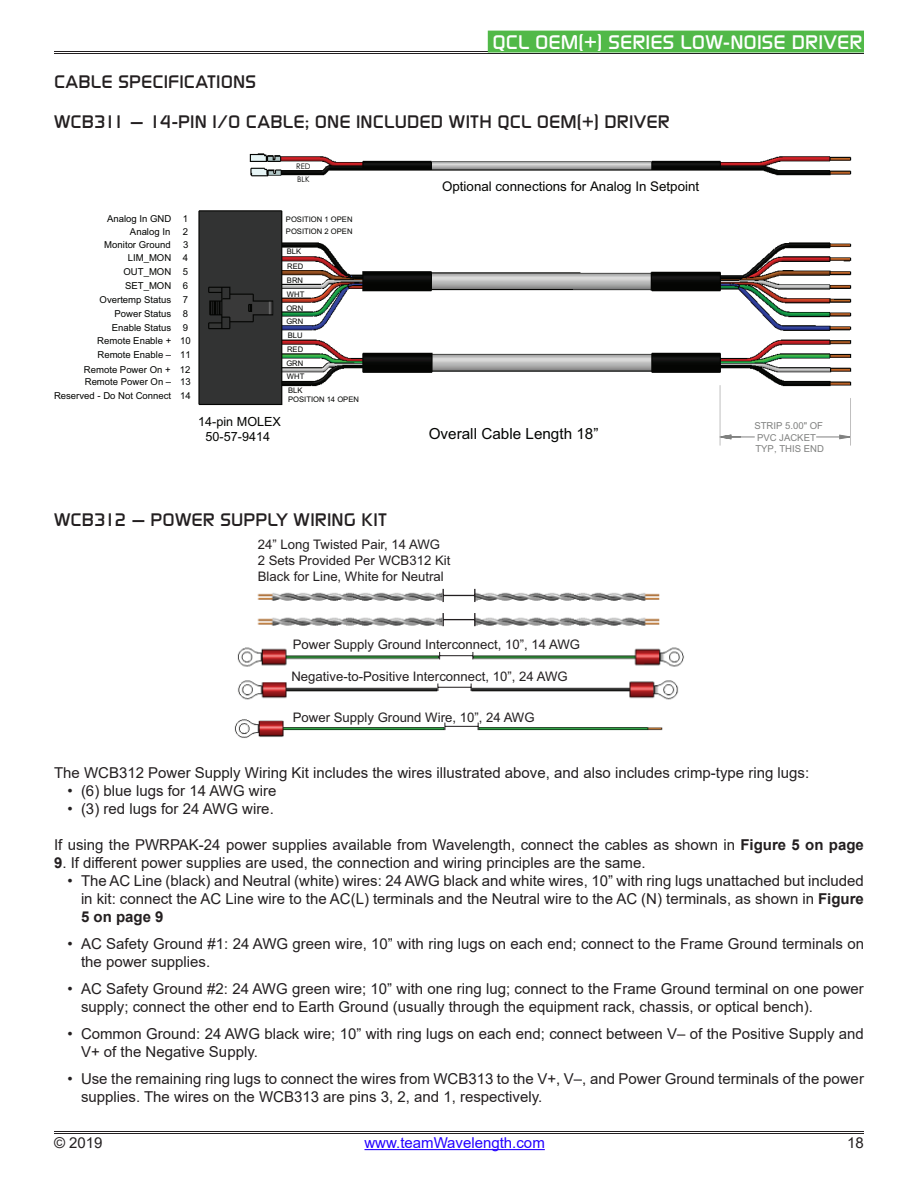
<style>
.page{position:relative;width:918px;height:1188px;background:#fff}
.page>*{position:absolute;margin:0;border:0;box-sizing:border-box;transform-origin:0 0}
.t1{font:19.5px "Modaerne";letter-spacing:.005em;color:#fff;scale:1.1 1}
.Un-Numbered_Sub_Sect{font:18px "Modaerne";letter-spacing:.01em;color:#231f20;scale:1.1 1}
.t2{font:15.3px "Arial";color:#040503}
.Un-Numbered_Body_Cop{font:15px/18px "Arial";color:#231f20}
.t3{font:15px "Arial";color:#2300ff}
.t4{font:13.35px "Arial";color:#040503}
.t5{font:13.2px/15.8px "Arial";color:#231f20}
.t6{font:12.6px/15.1px "Arial";color:#040503;text-align:center}
.t7{font:9.6px/13.8px "Arial";color:#040503;text-align:right}
.t8{font:9.6px/11.4px "Arial";color:#808180}
.t9{font:7.65px/14px "Arial";color:#040503}
.t10{font:7.65px "Century Gothic";color:#040503}
.s1{font-weight:700}
</style>
<div class="page">
<hr style="left:364px;top:1149px;width:181px;height:1px;background:#2300ff">
<hr style="left:54px;top:51px;width:810px;height:1px;background:#231f20">
<hr style="left:54px;top:53px;width:810px;height:1px;background:#231f20">
<div style="left:489px;top:31px;width:374px;height:21px;background:#51b948"></div>
<hr style="left:54px;top:1131px;width:810px;height:1px;background:#231f20">
<hr style="left:54px;top:1133px;width:810px;height:1px;background:#231f20">
<img style="left:198px;top:153px;width:654px;height:266px">
<hr style="left:850px;top:398px;width:1px;height:47px;background:#c0bfbf">
<hr style="left:720px;top:385px;width:1px;height:60px;background:#c0bfbf">
<svg style="left:719px;top:434px;width:131px;height:6px"></svg>
<img style="left:234px;top:588px;width:450px;height:150px">
<svg style="left:443px;top:589px;width:1px;height:13px"></svg>
<svg style="left:443px;top:613px;width:1px;height:13px"></svg>
<svg style="left:474px;top:589px;width:1px;height:13px"></svg>
<svg style="left:474px;top:613px;width:1px;height:13px"></svg>
<hr style="left:443px;top:595px;width:32px;height:1px;background:#231f20">
<hr style="left:443px;top:619px;width:32px;height:1px;background:#231f20">
<hr style="left:440px;top:655px;width:33px;height:1px;background:#231f20">
<hr style="left:438px;top:687px;width:33px;height:1px;background:#231f20">
<hr style="left:445px;top:726px;width:33px;height:1px;background:#231f20">
<h1 class="t1" style="left:493px;top:31px;width:338px">QCL OEM(+) SERIES LOW-NOISE DRIVER</h1>
<p class="Un-Numbered_Sub_Sect" style="left:54px;top:72px;width:185px">CABLE SPECIFICATIONS</p>
<p class="Un-Numbered_Sub_Sect" style="left:54px;top:112px;width:561px">WCB311 — 14-PIN I/O CABLE; ONE INCLUDED WITH QCL OEM(+) DRIVER</p>
<p class="t10" style="left:296px;top:161px;width:16px">RED</p>
<p class="t10" style="left:297px;top:174px;width:14px">BLK</p>
<p class="t4" style="left:442px;top:178px;width:259px">Optional connections for Analog In Setpoint</p>
<p class="t7" style="left:107px;top:212px;width:66px;line-height:13.2px">Analog In GND<br>Analog In</p>
<p class="t7" style="left:183px;top:212px;width:7px;line-height:13.2px;text-align:left">1<br>2</p>
<p class="t9" style="left:286px;top:213px;width:68px;line-height:12.1px">POSITION 1 OPEN<br>POSITION 2 OPEN</p>
<p class="t7" style="left:84px;top:238px;width:89px">Monitor Ground<br>LIM_MON<br>OUT_MON<br>SET_MON<br>Overtemp Status<br>Power Status<br>Enable Status<br>Remote Enable +<br>Remote Enable –<br>Remote Power On +</p>
<p class="t7" style="left:85px;top:375px;width:88px">Remote Power On –</p>
<p class="t7" style="left:54px;top:389px;width:119px">Reserved - Do Not Connect</p>
<p class="t7" style="left:180px;top:238px;width:13px;text-align:center">3<br>4<br>5<br>6<br>7<br>8<br>9<br>10<br>11<br>12</p>
<p class="t7" style="left:180px;top:375px;width:12px">13</p>
<p class="t7" style="left:180px;top:389px;width:12px">14</p>
<p class="t9" style="left:286px;top:245px;width:19px">BLK<br>RED<br>BRN<br>WHT<br>ORN<br>GRN</p>
<p class="t9" style="left:286px;top:329px;width:19px">BLU<br>RED<br>GRN<br>WHT<br>BLK</p>
<p class="t9" style="left:288px;top:392px;width:72px">POSITION 14 OPEN</p>
<p class="t6" style="left:198px;top:414px;width:84px">14-pin MOLEX<br>50-57-9414</p>
<p class="t2" style="left:429px;top:423px;width:171px">Overall Cable Length 18”</p>
<p class="Un-Numbered_Sub_Sect" style="left:54px;top:509px;width:304px">WCB312 — POWER SUPPLY WIRING KIT</p>
<p class="t5" style="left:258px;top:537px;width:194px">24” Long Twisted Pair, 14 AWG<br>2 Sets Provided Per WCB312 Kit<br>Black for Line, White for Neutral</p>
<p class="t5" style="left:293px;top:637px;width:289px">Power Supply Ground Interconnect, 10”, 14 AWG</p>
<p class="t5" style="left:291px;top:669px;width:278px">Negative-to-Positive Interconnect, 10”, 24 AWG</p>
<p class="t5" style="left:293px;top:709px;width:243px">Power Supply Ground Wire, 10”, 24 AWG</p>
<p class="t8" style="left:754px;top:420px;width:71px">STRIP 5.00" OF<br>PVC JACKET<br>TYP, THIS END</p>
<p class="Un-Numbered_Body_Cop" style="left:54px;top:764px;width:757px">The WCB312 Power Supply Wiring Kit includes the wires illustrated above, and also includes crimp-type ring lugs:</p>
<p class="Un-Numbered_Body_Cop" style="left:68px;top:782px;width:210px">• (6) blue lugs for 14 AWG wire</p>
<p class="Un-Numbered_Body_Cop" style="left:68px;top:800px;width:208px">• (3) red lugs for 24 AWG wire.</p>
<p class="Un-Numbered_Body_Cop" style="left:54px;top:836px;width:811px">If using the PWRPAK-24 power supplies available from Wavelength, connect the cables as shown in <span class="s1">Figure 5 on page</span></p>
<p class="Un-Numbered_Body_Cop" style="left:54px;top:854px;width:593px"><span class="s1">9</span>. If different power supplies are used, the connection and wiring principles are the same.</p>
<p class="Un-Numbered_Body_Cop" style="left:81px;top:872px;width:784px;text-align:justify;text-indent:-14px">• The AC Line (black) and Neutral (white) wires: 24 AWG black and white wires, 10” with ring lugs unattached but included in kit: connect the AC Line wire to the AC(L) terminals and the Neutral wire to the AC (N) terminals, as shown in <span class="s1">Figure 5 on page 9</span></p>
<p class="Un-Numbered_Body_Cop" style="left:81px;top:935px;width:785px;text-indent:-14px">• AC Safety Ground #1: 24 AWG green wire, 10” with ring lugs on each end; connect to the Frame Ground terminals on the power supplies.</p>
<p class="Un-Numbered_Body_Cop" style="left:81px;top:980px;width:784px;text-indent:-14px">• AC Safety Ground #2: 24 AWG green wire; 10” with one ring lug; connect to the Frame Ground terminal on one power supply; connect the other end to Earth Ground (usually through the equipment rack, chassis, or optical bench).</p>
<p class="Un-Numbered_Body_Cop" style="left:81px;top:1025px;width:784px;text-indent:-14px">• Common Ground: 24 AWG black wire; 10” with ring lugs on each end; connect between V– of the Positive Supply and<br>V+ of the Negative Supply.</p>
<p class="Un-Numbered_Body_Cop" style="left:81px;top:1070px;width:784px;text-indent:-14px">• Use the remaining ring lugs to connect the wires from WCB313 to the V+, V–, and Power Ground terminals of the power supplies. The wires on the WCB313 are pins 3, 2, and 1, respectively.</p>
<p class="Un-Numbered_Body_Cop" style="left:54px;top:1133px;width:50px">© 2019</p>
<p class="t3" style="left:364px;top:1132px;width:182px">www.teamWavelength.com</p>
<p class="Un-Numbered_Body_Cop" style="left:847px;top:1133px;width:18px">18</p>
</div>
